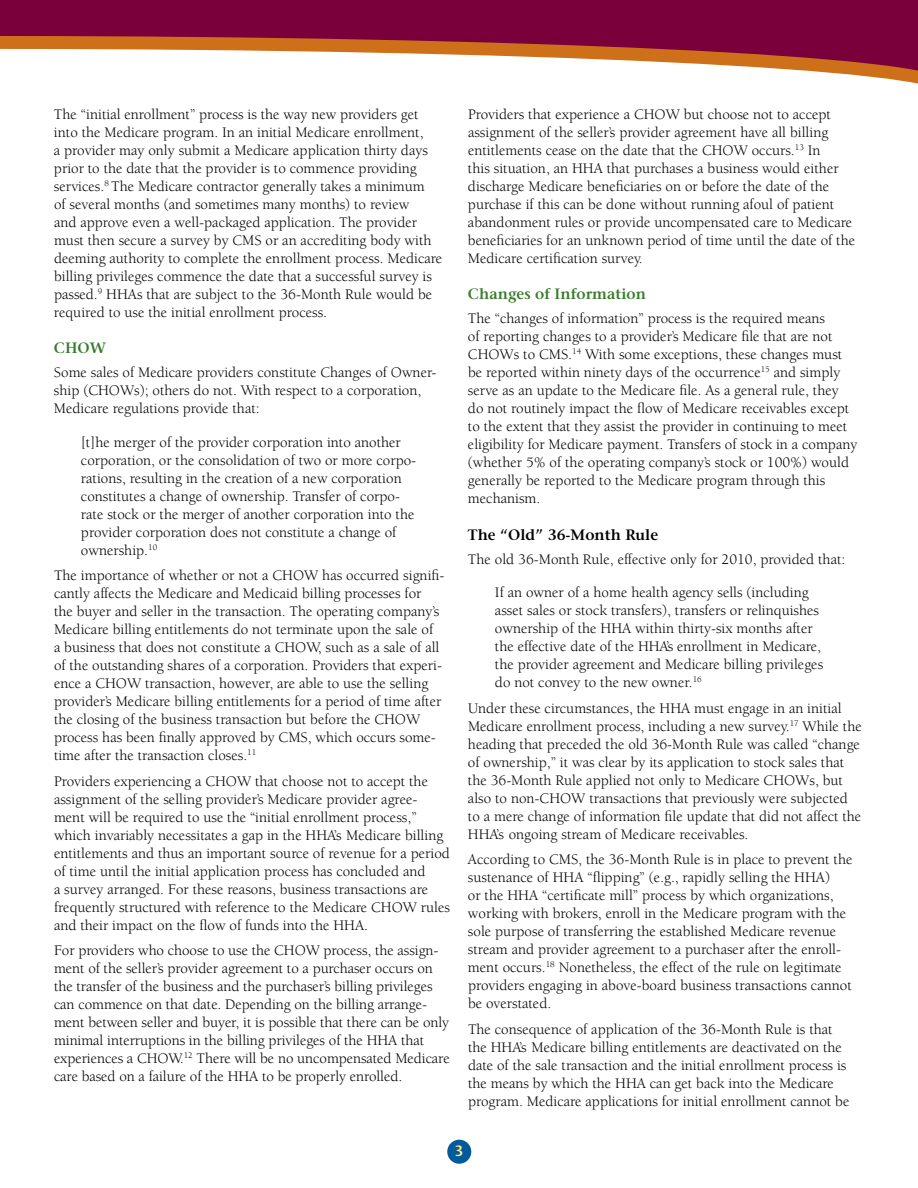
<style>
.page{position:relative;width:918px;height:1188px;background:#fff}
.page>*{position:absolute;margin:0;border:0;box-sizing:border-box;transform-origin:0 0}
.t1{font:15px/18px "Berkeley Std";color:#000}
.t2{font:600 15px "Stone Serif Std";color:#387c2b}
.t3{font:600 15px "Stone Serif Std";color:#000}
.t4{font:600 15px "Stone Sans Std";color:#ffe384}
</style>
<div class="page">
<div style="left:0;top:0;width:918px;height:98px;background:#7a003c"></div>
<svg style="left:0;top:36px;width:659px;height:13px;fill:#ce6f19"></svg>
<svg style="left:0;top:49px;width:718px;height:3px;background:#da9964"></svg>
<svg style="left:0;top:52px;width:918px;height:46px;background:#f4e6df"></svg>
<div style="left:447px;top:1140px;width:24px;height:24px;background:#005a9c;border-radius:50%"></div>
<p class="t1" style="left:54px;top:105px;width:390px">The “initial enrollment” process is the way new providers get into the Medicare program. In an initial Medicare enrollment,<br>a provider may only submit a Medicare application thirty days prior to the date that the provider is to commence providing services.<sup>8</sup> The Medicare contractor generally takes a minimum<br>of several months (and sometimes many months) to review<br>and approve even a well-packaged application. The provider must then secure a survey by CMS or an accrediting body with deeming authority to complete the enrollment process. Medicare billing privileges commence the date that a successful survey is passed.<sup>9</sup> HHAs that are subject to the 36-Month Rule would be required to use the initial enrollment process.</p>
<p class="t2" style="left:54px;top:339px;width:53px">CHOW</p>
<p class="t1" style="left:54px;top:364px;width:384px">Some sales of Medicare providers constitute Changes of Owner&shy;ship (CHOWs); others do not. With respect to a corporation,<br>Medicare regulations provide that:</p>
<p class="t1" style="left:81px;top:433px;width:337px">[t]he merger of the provider corporation into another corporation, or the consolidation of two or more corpo&shy;rations, resulting in the creation of a new corporation constitutes a change of ownership. Transfer of corpo&shy;rate stock or the merger of another corporation into the provider corporation does not constitute a change of ownership.<sup>10</sup></p>
<p class="t1" style="left:54px;top:567px;width:392px">The importance of whether or not a CHOW has occurred signifi&shy;cantly affects the Medicare and Medicaid billing processes for<br>the buyer and seller in the transaction. The operating company’s Medicare billing entitlements do not terminate upon the sale of<br>a business that does not constitute a CHOW, such as a sale of all of the outstanding shares of a corporation. Providers that experi&shy;ence a CHOW transaction, however, are able to use the selling provider’s Medicare billing entitlements for a period of time after the closing of the business transaction but before the CHOW process has been finally approved by CMS, which occurs some&shy;time after the transaction closes.<sup>11</sup></p>
<p class="t1" style="left:54px;top:772px;width:398px">Providers experiencing a CHOW that choose not to accept the assignment of the selling provider’s Medicare provider agree&shy;ment will be required to use the “initial enrollment process,” which invariably necessitates a gap in the HHA’s Medicare billing entitlements and thus an important source of revenue for a period of time until the initial application process has concluded and<br>a survey arranged. For these reasons, business transactions are frequently structured with reference to the Medicare CHOW rules and their impact on the flow of funds into the HHA.</p>
<p class="t1" style="left:54px;top:942px;width:397px">For providers who choose to use the CHOW process, the assign&shy;ment of the seller’s provider agreement to a purchaser occurs on the transfer of the business and the purchaser’s billing privileges can commence on that date. Depending on the billing arrange&shy;ment between seller and buyer, it is possible that there can be only minimal interruptions in the billing privileges of the HHA that experiences a CHOW.<sup>12</sup> There will be no uncompensated Medicare care based on a failure of the HHA to be properly enrolled.</p>
<p class="t1" style="left:468px;top:105px;width:389px">Providers that experience a CHOW but choose not to accept assignment of the seller’s provider agreement have all billing entitlements cease on the date that the CHOW occurs.<sup>13</sup> In<br>this situation, an HHA that purchases a business would either discharge Medicare beneficiaries on or before the date of the purchase if this can be done without running afoul of patient abandonment rules or provide uncompensated care to Medicare beneficiaries for an unknown period of time until the date of the Medicare certification survey.</p>
<p class="t2" style="left:468px;top:285px;width:180px">Changes of Information</p>
<p class="t1" style="left:468px;top:310px;width:391px">The “changes of information” process is the required means<br>of reporting changes to a provider’s Medicare file that are not CHOWs to CMS.<sup>14</sup> With some exceptions, these changes must be reported within ninety days of the occurrence<sup>15</sup> and simply serve as an update to the Medicare file. As a general rule, they do not routinely impact the flow of Medicare receivables except to the extent that they assist the provider in continuing to meet eligibility for Medicare payment. Transfers of stock in a company (whether 5% of the operating company’s stock or 100%) would generally be reported to the Medicare program through this mechanism.</p>
<p class="t3" style="left:468px;top:526px;width:192px">The “Old” 36-Month Rule</p>
<p class="t1" style="left:468px;top:551px;width:379px">The old 36-Month Rule, effective only for 2010, provided that:</p>
<p class="t1" style="left:495px;top:584px;width:330px">If an owner of a home health agency sells (including asset sales or stock transfers), transfers or relinquishes ownership of the HHA within thirty-six months after the effective date of the HHA’s enrollment in Medicare, the provider agreement and Medicare billing privileges do not convey to the new owner.<sup>16</sup></p>
<p class="t1" style="left:468px;top:699px;width:395px">Under these circumstances, the HHA must engage in an initial Medicare enrollment process, including a new survey.<sup>17</sup> While the heading that preceded the old 36-Month Rule was called “change of ownership,” it was clear by its application to stock sales that the 36‑Month Rule applied not only to Medicare CHOWs, but also to non-CHOW transactions that previously were subjected to a mere change of information file update that did not affect the HHA’s ongoing stream of Medicare receivables.</p>
<p class="t1" style="left:468px;top:851px;width:386px">According to CMS, the 36-Month Rule is in place to prevent the sustenance of HHA “flipping” (e.g., rapidly selling the HHA)<br>or the HHA “certificate mill” process by which organizations, working with brokers, enroll in the Medicare program with the sole purpose of transferring the established Medicare revenue stream and provider agreement to a purchaser after the enroll&shy;ment occurs.<sup>18</sup> Nonetheless, the effect of the rule on legitimate providers engaging in above-board business transactions cannot be overstated.</p>
<p class="t1" style="left:468px;top:1021px;width:383px">The consequence of application of the 36-Month Rule is that the HHA’s Medicare billing entitlements are deactivated on the date of the sale transaction and the initial enrollment process is the means by which the HHA can get back into the Medicare program. Medicare applications for initial enrollment cannot be</p>
<p class="t4" style="left:455px;top:1141px;width:10px">3</p>
</div>
